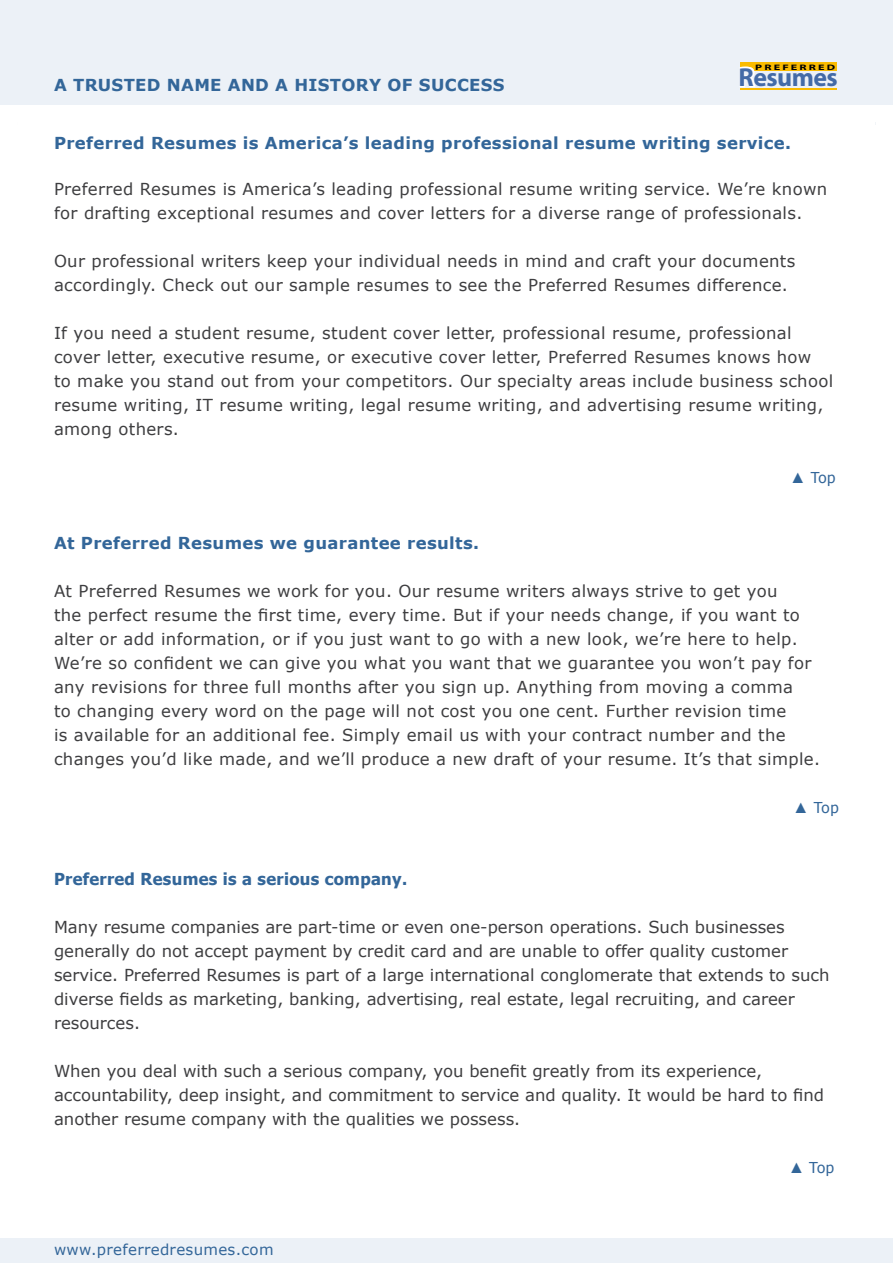
<style>
.page{position:relative;width:893px;height:1263px;background:#fff}
.page>*{position:absolute;margin:0;border:0;box-sizing:border-box;transform-origin:0 0}
.t1{font:700 61.95px "Myriad Pro";letter-spacing:-.02em;color:#446ba7}
.t2{font:700 26.1px "Myriad Pro";letter-spacing:-.02em;color:#446ba7}
.t3{font:16.5px/24px "Verdana";letter-spacing:.02em;color:#3e3e40}
.t4{font:16.5px/24px "Verdana";color:#3e3e40}
.t5{font:700 16.5px "Verdana";letter-spacing:.02em;color:#369}
.t6{font:700 16.5px "Tahoma";letter-spacing:.02em;color:#369}
.t7{font:15px "Verdana";letter-spacing:.02em;color:#369}
.t8{font:15px "Tahoma";letter-spacing:-.01em;color:#369}
.t9{font:700 7.95px "Myriad Pro";letter-spacing:.18em;color:#000;scale:1.52 1}
.s1{font-size:67.2px;color:#fff}
.s2{font-size:28.2px;color:#fff}
.s3{font-family:"Arial"}
</style>
<div class="page">
<div style="left:0;top:0;width:893px;height:105px;background:#ecf1f7"></div>
<div style="left:0;top:1239px;width:893px;height:24px;background:#ecf1f7"></div>
<div style="left:740px;top:63px;width:97px;height:8px;background:#fabb00"></div>
<svg style="left:740px;top:66px;width:15px;height:21px"></svg>
<hr style="left:740px;top:88px;width:97px;height:2px;background:#fabb00">
<h1 class="t1" style="left:54px;top:38px;width:238px"><span class="s1">R</span>esumes</h1>
<p class="t5" style="left:54px;top:75px;width:452px">A TRUSTED NAME AND A HISTORY OF SUCCESS</p>
<p class="t9" style="left:755px;top:62px;width:54px">PREFERRED</p>
<h2 class="t2" style="left:738px;top:60px;width:101px"><span class="s2">R</span>esumes</h2>
<p class="t5" style="left:54px;top:132px;width:739px">Preferred Resumes is America’s leading professional resume writing service.</p>
<p class="t3" style="left:54px;top:177px;width:775px">Preferred Resumes is America’s leading professional resume writing service. We’re known for drafting exceptional resumes and cover letters for a diverse range of professionals.</p>
<p class="t3" style="left:54px;top:249px;width:743px">Our professional writers keep your individual needs in mind and craft your documents accordingly. Check out our sample resumes to see the Preferred Resumes difference.</p>
<p class="t3" style="left:54px;top:321px;width:781px">If you need a student resume, student cover letter, professional resume, professional cover letter, executive resume, or executive cover letter, Preferred Resumes knows how<br>to make you stand out from your competitors. Our specialty areas include business school resume writing, IT resume writing, legal resume writing, and advertising resume writing, among others.</p>
<p class="t8" style="left:790px;top:468px;width:47px"><span class="s3">▲</span> Top</p>
<p class="t5" style="left:54px;top:533px;width:427px">At Preferred Resumes we guarantee results.</p>
<p class="t3" style="left:54px;top:579px;width:768px">At Preferred Resumes we work for you. Our resume writers always strive to get you<br>the perfect resume the first time, every time. But if your needs change, if you want to alter or add information, or if you just want to go with a new look, we’re here to help.<br>We’re so confident we can give you what you want that we guarantee you won’t pay for any revisions for three full months after you sign up. Anything from moving a comma<br>to changing every word on the page will not cost you one cent. Further revision time<br>is available for an additional fee. Simply email us with your contract number and the changes you’d like made, and we’ll produce a new draft of your resume. It’s that simple.</p>
<p class="t8" style="left:794px;top:798px;width:47px"><span class="s3">▲</span> Top</p>
<p class="t6" style="left:54px;top:868px;width:355px">Preferred Resumes is a serious company.</p>
<p class="t4" style="left:54px;top:915px;width:777px">Many resume companies are part-time or even one-person operations. Such businesses generally do not accept payment by credit card and are unable to offer quality customer service. Preferred Resumes is part of a large international conglomerate that extends to such diverse fields as marketing, banking, advertising, real estate, legal recruiting, and career resources.</p>
<p class="t4" style="left:54px;top:1059px;width:772px">When you deal with such a serious company, you benefit greatly from its experience, accountability, deep insight, and commitment to service and quality. It would be hard to find another resume company with the qualities we possess.</p>
<p class="t8" style="left:789px;top:1158px;width:47px"><span class="s3">▲</span> Top</p>
<p class="t7" style="left:54px;top:1240px;width:221px">www.preferredresumes.com</p>
</div>
